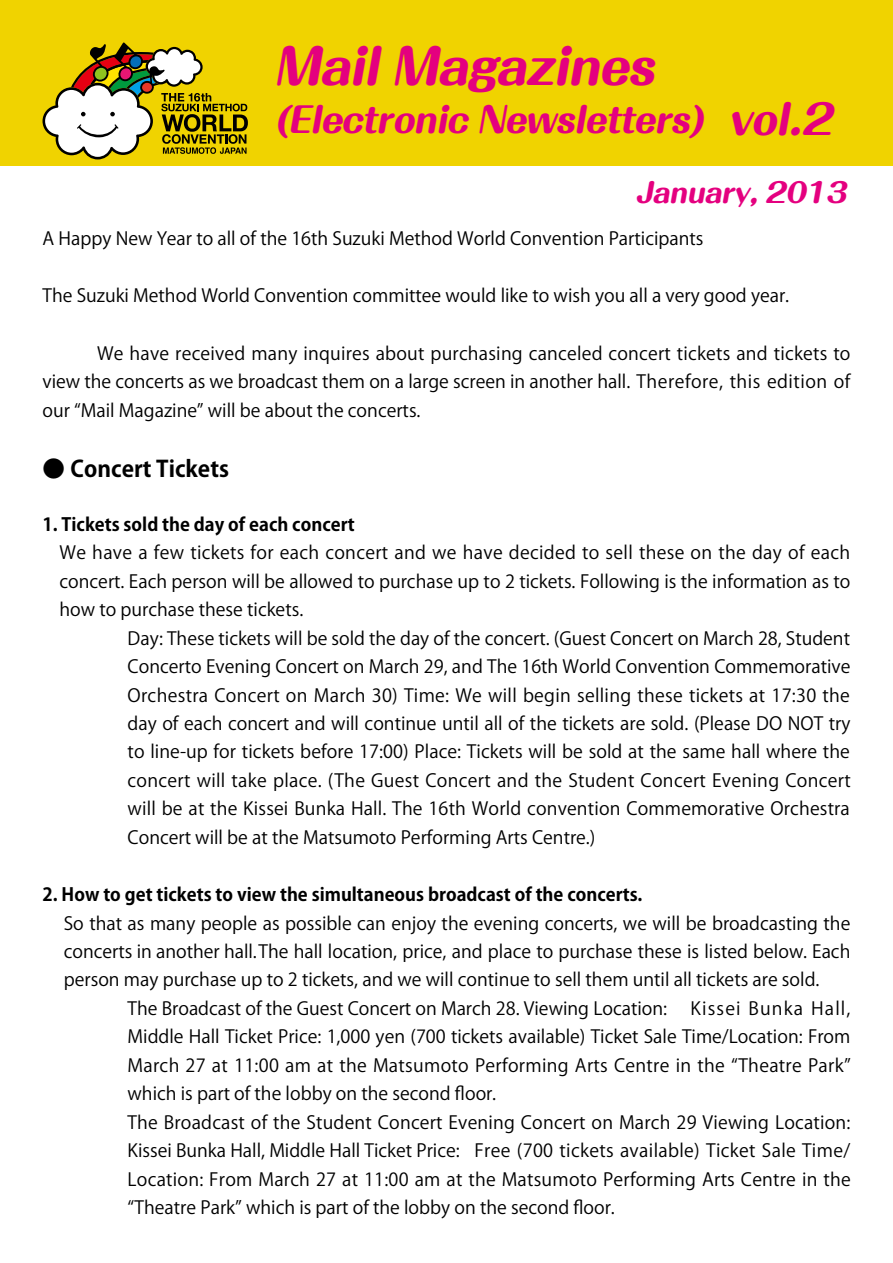
<style>
.page{position:relative;width:893px;height:1263px;background:#fff}
.page>*{position:absolute;margin:0;border:0;box-sizing:border-box;transform-origin:0 0}
.t1{font:italic 800 48px "Maru Fo Pro";color:#e4007f}
.t2{font:italic 800 34.5px "Maru Fo Pro";color:#e4007f}
.t3{font:italic 800 27px "Maru Fo Pro";color:#e4007f}
.t4{font:700 22.5px "Koz Go Pro";color:#000}
.t5{font:18px/28.5px "Koz Go Pro";color:#000;text-align:justify}
.t6{font:700 18px "Koz Go Pro";color:#000}
.s1{font-size:40.5px}
</style>
<div class="page">
<div style="left:0;top:0;width:893px;height:166px;background:#f0d300"></div>
<svg style="left:43px;top:42px;width:205px;height:117px"></svg>
<h1 class="t1" style="left:273px;top:28px;width:395px">MailMagazines</h1>
<h2 class="t2" style="left:274px;top:92px;width:570px">(Electronic Newsletters) <span class="s1">vol.2</span></h2>
<h3 class="t3" style="left:635px;top:172px;width:220px">January,2013</h3>
<p class="t5" style="left:43px;top:225px;width:663px">A Happy New Year to all of the 16th Suzuki Method World Convention Participants</p>
<p class="t5" style="left:43px;top:282px;width:748px">The Suzuki Method World Convention committee would like to wish you all a very good year.</p>
<p class="t5" style="left:43px;top:339px;width:809px">　　　We have received many inquires about purchasing canceled concert tickets and tickets to view the concerts as we broadcast them on a large screen in another hall. Therefore, this edition of our “Mail Magazine” will be about the concerts.</p>
<p class="t4" style="left:43px;top:455px;width:188px">● Concert Tickets</p>
<p class="t6" style="left:43px;top:512px;width:314px">1. Tickets sold the day of each concert</p>
<p class="t5" style="left:60px;top:539px;width:792px">We have a few tickets for each concert and we have decided to sell these on the day of each concert. Each person will be allowed to purchase up to 2 tickets. Following is the information as to how to purchase these tickets.</p>
<p class="t5" style="left:128px;top:624px;width:725px">Day: These tickets will be sold the day of the concert. (Guest Concert on March 28, Student Concerto Evening Concert on March 29, and The 16th World Convention Commemorative Orchestra Concert on March 30) Time: We will begin selling these tickets at 17:30 the day of each concert and will continue until all of the tickets are sold. (Please DO NOT try to line-up for tickets before 17:00) Place: Tickets will be sold at the same hall where the concert will take place. (The Guest Concert and the Student Concert Evening Concert will be at the Kissei Bunka Hall. The 16th World convention Commemorative Orchestra Concert will be at the Matsumoto Performing Arts Centre.)</p>
<p class="t6" style="left:43px;top:883px;width:601px">2. How to get tickets to view the simultaneous broadcast of the concerts.</p>
<p class="t5" style="left:64px;top:909px;width:788px">So that as many people as possible can enjoy the evening concerts, we will be broadcasting the</p>
<p class="t5" style="left:64px;top:938px;width:788px">concerts in another hall.The hall location, price, and place to purchase these is listed below. Each</p>
<p class="t5" style="left:64px;top:966px;width:757px">person may purchase up to 2 tickets, and we will continue to sell them until all tickets are sold.</p>
<p class="t5" style="left:128px;top:994px;width:541px">The Broadcast of the Guest Concert on March 28. Viewing Location:</p>
<p class="t5" style="left:128px;top:994px;width:725px;text-align:left;text-indent:563px">Kissei Bunka Hall, Middle Hall Ticket Price: 1,000 yen (700 tickets available) Ticket Sale Time/Location: From March 27 at 11:00 am at the Matsumoto Performing Arts Centre in the “Theatre Park” which is part of the lobby on the second floor.<br>The Broadcast of the Student Concert Evening Concert on March 29 Viewing Location:<br>Kissei Bunka Hall, Middle Hall Ticket Price: Free (700 tickets available) Ticket Sale Time/ Location: From March 27 at 11:00 am at the Matsumoto Performing Arts Centre in the “Theatre Park” which is part of the lobby on the second floor.</p>
</div>
